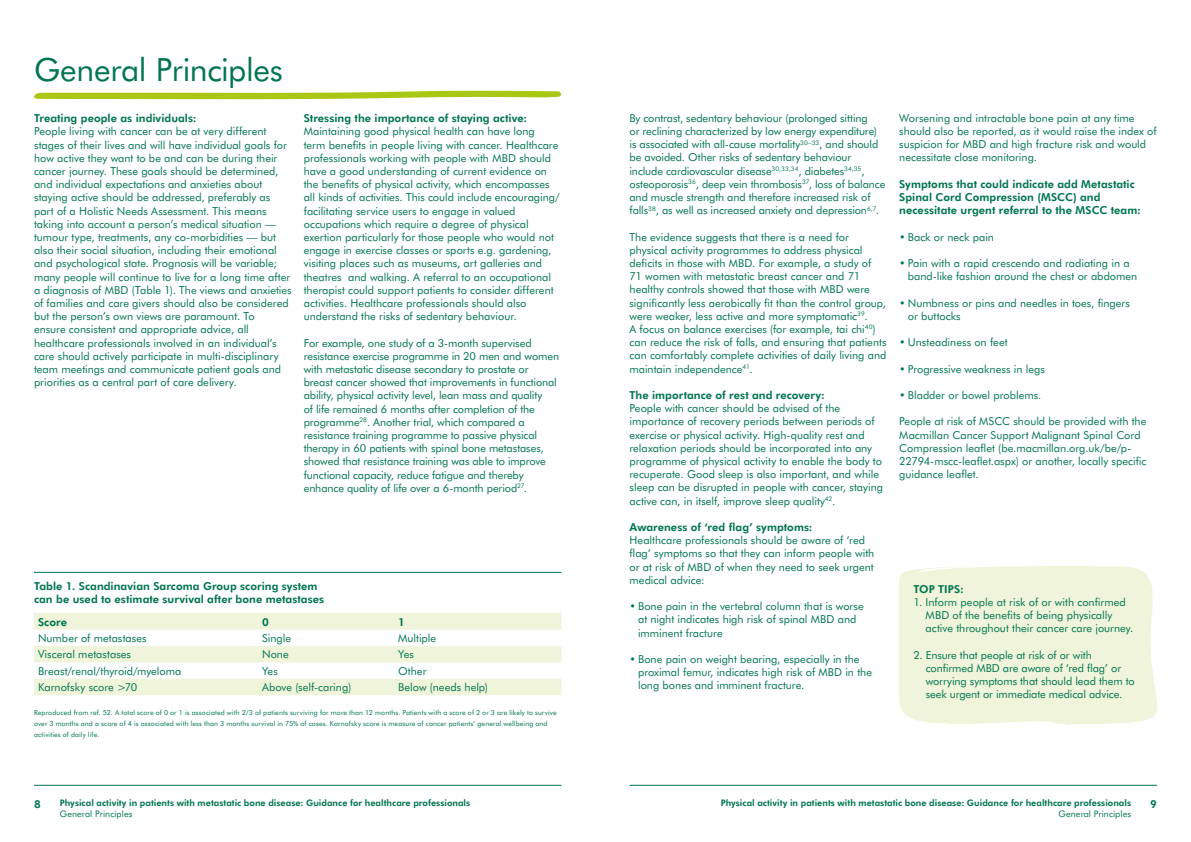
<style>
.page{position:relative;width:1191px;height:842px;background:#fff}
.page>*{position:absolute;margin:0;border:0;box-sizing:border-box;transform-origin:0 0}
.t1{font:32px "Futura BT";letter-spacing:-.01em;color:#007550}
.t2{font:11px/13.2px "Futura BT";color:#007550}
.t3{font:800 11px/13.2px "Futura BT";letter-spacing:.005em;color:#007550}
.t4{font:800 9px "Futura BT";color:#007550}
.t5{font:9px "Futura BT";letter-spacing:.01em;color:#007550}
.t6{font:7px/11px "Futura BT";letter-spacing:.02em;color:#007550}
</style>
<div class="page">
<hr style="left:34px;top:785px;width:527px;height:1px;background:#007550">
<hr style="left:629px;top:785px;width:528px;height:1px;background:#007550">
<div style="left:899px;top:566px;width:258px;height:159px;background:#eff4da"></div>
<svg style="left:34px;top:91px;width:527px;height:9px"></svg>
<hr style="left:34px;top:572px;width:527px;height:1px;background:#007550">
<svg style="left:34px;top:613px;width:527px;height:82px;fill:#eff4da"></svg>
<h1 class="t1" style="left:34px;top:50px;width:250px">General Principles</h1>
<p class="t3" style="left:34px;top:112px;width:164px">Treating people as individuals:</p>
<p class="t2" style="left:34px;top:125px;width:259px">People living with cancer can be at very different stages of their lives and will have individual goals for how active they want to be and can be during their cancer journey. These goals should be determined, and individual expectations and anxieties about staying active should be addressed, preferably as part of a Holistic Needs Assessment. This means taking into account a person’s medical situation — tumour type, treatments, any co-morbidities — but also their social situation, including their emotional and psychological state. Prognosis will be variable; many people will continue to live for a long time after a diagnosis of MBD (Table 1). The views and anxieties of families and care givers should also be considered but the person’s own views are paramount. To<br>ensure consistent and appropriate advice, all healthcare professionals involved in an individual’s care should actively participate in multi-disciplinary team meetings and communicate patient goals and priorities as a central part of care delivery.</p>
<p class="t3" style="left:304px;top:112px;width:225px">Stressing the importance of staying active:</p>
<p class="t2" style="left:304px;top:125px;width:258px">Maintaining good physical health can have long<br>term benefits in people living with cancer. Healthcare professionals working with people with MBD should have a good understanding of current evidence on the benefits of physical activity, which encompasses all kinds of activities. This could include encouraging/ facilitating service users to engage in valued occupations which require a degree of physical exertion particularly for those people who would not engage in exercise classes or sports e.g. gardening, visiting places such as museums, art galleries and theatres and walking. A referral to an occupational therapist could support patients to consider different activities. Healthcare professionals should also understand the risks of sedentary behaviour.</p>
<p class="t2" style="left:304px;top:336px;width:257px">For example, one study of a 3-month supervised resistance exercise programme in 20 men and women with metastatic disease secondary to prostate or breast cancer showed that improvements in functional ability, physical activity level, lean mass and quality<br>of life remained 6 months after completion of the programme<sup>28</sup>. Another trial, which compared a resistance training programme to passive physical therapy in 60 patients with spinal bone metastases, showed that resistance training was able to improve functional capacity, reduce fatigue and thereby enhance quality of life over a 6-month period<sup>27</sup>.</p>
<p class="t3" style="left:34px;top:579px;width:292px">Table 1. Scandinavian Sarcoma Group scoring system can be used to estimate survival after bone metastases</p>
<p class="t3" style="left:38px;top:615px;width:30px">Score</p>
<p class="t3" style="left:262px;top:615px;width:8px">0</p>
<p class="t3" style="left:398px;top:615px;width:8px">1</p>
<p class="t2" style="left:38px;top:631px;width:110px">Number of metastases</p>
<p class="t2" style="left:262px;top:631px;width:31px">Single</p>
<p class="t2" style="left:398px;top:631px;width:40px">Multiple</p>
<p class="t2" style="left:38px;top:648px;width:95px">Visceral metastases</p>
<p class="t2" style="left:262px;top:648px;width:28px">None</p>
<p class="t2" style="left:398px;top:648px;width:17px">Yes</p>
<p class="t2" style="left:38px;top:664px;width:145px">Breast/renal/thyroid/myeloma</p>
<p class="t2" style="left:262px;top:664px;width:17px">Yes</p>
<p class="t2" style="left:398px;top:664px;width:30px">Other</p>
<p class="t2" style="left:38px;top:681px;width:101px">Karnofsky score &gt;70</p>
<p class="t2" style="left:262px;top:681px;width:91px">Above (self-caring)</p>
<p class="t2" style="left:398px;top:681px;width:91px">Below (needs help)</p>
<p class="t6" style="left:34px;top:707px;width:524px">Reproduced from ref. 52. A total score of 0 or 1 is associated with 2/3 of patients surviving for more than 12 months. Patients with a score of 2 or 3 are likely to survive over 3 months and a score of 4 is associated with less than 3 months survival in 75% of cases. Karnofsky score is measure of cancer patients’ general wellbeing and activities of daily life.</p>
<p class="t2" style="left:629px;top:111px;width:257px">By contrast, sedentary behaviour (prolonged sitting<br>or reclining characterized by low energy expenditure) is associated with all-cause mortality<sup>30–33</sup>, and should be avoided. Other risks of sedentary behaviour include cardiovascular disease<sup>30,33,34</sup>, diabetes<sup>34,35</sup>, osteoporosis<sup>36</sup>, deep vein thrombosis<sup>37</sup>, loss of balance and muscle strength and therefore increased risk of falls<sup>38</sup>, as well as increased anxiety and depression<sup>6,7</sup>.</p>
<p class="t2" style="left:629px;top:230px;width:258px">The evidence suggests that there is a need for physical activity programmes to address physical deficits in those with MBD. For example, a study of<br>71 women with metastatic breast cancer and 71 healthy controls showed that those with MBD were significantly less aerobically fit than the control group, were weaker, less active and more symptomatic<sup>39</sup>.<br>A focus on balance exercises (for example, tai chi<sup>40</sup>) can reduce the risk of falls, and ensuring that patients can comfortably complete activities of daily living and maintain independence<sup>41</sup>.</p>
<p class="t3" style="left:629px;top:388px;width:197px">The importance of rest and recovery:</p>
<p class="t2" style="left:629px;top:402px;width:255px">People with cancer should be advised of the importance of recovery periods between periods of exercise or physical activity. High-quality rest and relaxation periods should be incorporated into any programme of physical activity to enable the body to recuperate. Good sleep is also important, and while sleep can be disrupted in people with cancer, staying active can, in itself, improve sleep quality<sup>42</sup>.</p>
<p class="t3" style="left:629px;top:520px;width:185px">Awareness of ‘red flag’ symptoms:</p>
<p class="t2" style="left:629px;top:534px;width:246px">Healthcare professionals should be aware of ‘red flag’ symptoms so that they can inform people with or at risk of MBD of when they need to seek urgent medical advice:</p>
<p class="t2" style="left:638px;top:600px;width:227px;text-indent:-9px">• Bone pain in the vertebral column that is worse at night indicates high risk of spinal MBD and imminent fracture</p>
<p class="t2" style="left:638px;top:652px;width:235px;text-indent:-9px">• Bone pain on weight bearing, especially in the proximal femur, indicates high risk of MBD in the long bones and imminent fracture.</p>
<p class="t2" style="left:899px;top:111px;width:259px">Worsening and intractable bone pain at any time should also be reported, as it would raise the index of suspicion for MBD and high fracture risk and would necessitate close monitoring.</p>
<p class="t3" style="left:899px;top:177px;width:243px">Symptoms that could indicate add Metastatic<br>Spinal Cord Compression (MSCC) and necessitate urgent referral to the MSCC team:</p>
<p class="t2" style="left:899px;top:230px;width:96px">• Back or neck pain</p>
<p class="t2" style="left:907px;top:256px;width:231px;text-indent:-9px">• Pain with a rapid crescendo and radiating in a band-like fashion around the chest or abdomen</p>
<p class="t2" style="left:907px;top:296px;width:224px;text-indent:-9px">• Numbness or pins and needles in toes, fingers or buttocks</p>
<p class="t2" style="left:899px;top:336px;width:110px">• Unsteadiness on feet</p>
<p class="t2" style="left:899px;top:362px;width:147px">• Progressive weakness in legs</p>
<p class="t2" style="left:899px;top:388px;width:144px">• Bladder or bowel problems.</p>
<p class="t2" style="left:899px;top:415px;width:249px">People at risk of MSCC should be provided with the Macmillan Cancer Support Malignant Spinal Cord Compression leaflet (be.macmillan.org.uk/be/p-22794-mscc-leaflet.aspx) or another, locally specific guidance leaflet.</p>
<p class="t3" style="left:913px;top:582px;width:52px">TOP TIPS:</p>
<p class="t2" style="left:925px;top:595px;width:209px;text-indent:-12px">1. Inform people at risk of or with confirmed<br>MBD of the benefits of being physically active throughout their cancer care journey.</p>
<p class="t2" style="left:925px;top:648px;width:210px;text-indent:-12px">2. Ensure that people at risk of or with confirmed MBD are aware of ‘red flag’ or worrying symptoms that should lead them to seek urgent or immediate medical advice.</p>
<p class="t4" style="left:60px;top:797px;width:412px">Physical activity in patients with metastatic bone disease: Guidance for healthcare professionals</p>
<p class="t5" style="left:60px;top:808px;width:74px">General Principles</p>
<p class="t4" style="left:720px;top:797px;width:412px">Physical activity in patients with metastatic bone disease: Guidance for healthcare professionals</p>
<p class="t5" style="left:1058px;top:808px;width:74px">General Principles</p>
<p class="t3" style="left:34px;top:797px;width:8px">8</p>
<p class="t3" style="left:1150px;top:797px;width:8px">9</p>
</div>
